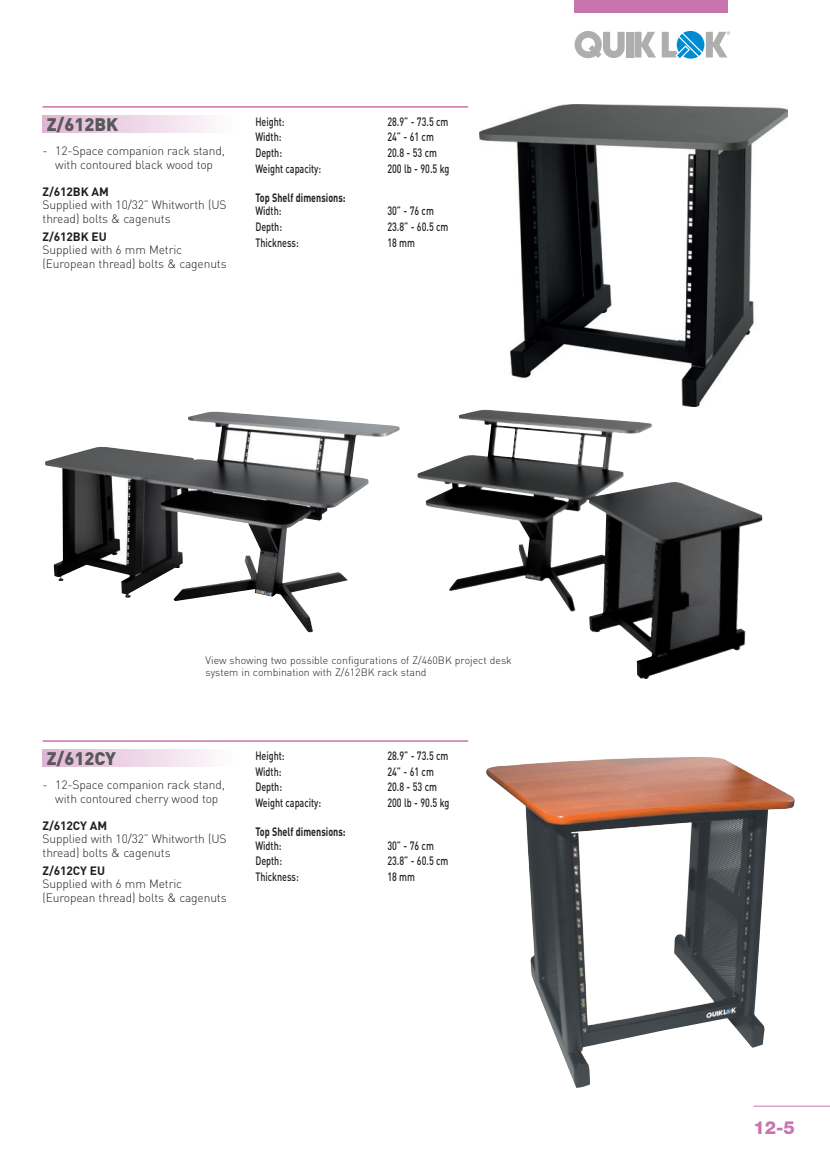
<style>
.page{position:relative;width:830px;height:1170px;background:#fff}
.page>*{position:absolute;margin:0;border:0;box-sizing:border-box;transform-origin:0 0}
.Nome{font:900 18px "DIN";color:#57585a}
.t1{font:800 18px "Helvetica Neue LT Std";color:#ca74af}
.Descrizione{font:300 12px/13.5px "DIN";letter-spacing:-.01em;color:#231f20}
.Caratteristiche{font:500 12px "DIN";color:#231f20;scale:.75 1}
.Caratteristiche-2{font:700 12px "DIN";color:#231f20;scale:.75 1}
.Descrizione-2{font:700 12px "DIN";letter-spacing:-.01em;color:#231f20}
.Normale{font:300 10.5px/12px "DIN";color:#231f20}
</style>
<div class="page">
<svg style="left:634px;top:32px;width:21px;height:25px"></svg>
<div style="left:625px;top:32px;width:7px;height:25px;background:#aeaeae"></div>
<svg style="left:661px;top:31px;width:68px;height:28px"></svg>
<svg style="left:574px;top:31px;width:50px;height:27px"></svg>
<hr style="left:753px;top:1105px;width:76px;height:1px;background:#ca74af">
<div style="left:574px;top:0;width:153px;height:13px;background:#ca74af"></div>
<div style="left:43px;top:115px;width:191px;height:17px;background:linear-gradient(to right,#e0b5d4,#fefcfd)"></div>
<img style="left:479px;top:105px;width:307px;height:301px">
<hr style="left:43px;top:106px;width:425px;height:2px;background:#ca74af">
<img style="left:45px;top:412px;width:236px;height:189px">
<div style="left:43px;top:749px;width:191px;height:17px;background:linear-gradient(to right,#e0b5d4,#fefcfd)"></div>
<img style="left:486px;top:757px;width:308px;height:330px">
<hr style="left:43px;top:740px;width:425px;height:1px;background:#ca74af">
<img style="left:417px;top:410px;width:328px;height:269px">
<p class="Nome" style="left:47px;top:112px;width:73px">Z/612BK</p>
<p class="Descrizione" style="left:43px;top:144px;width:184px;text-align:center">- 12-Space companion rack stand, with contoured black wood top</p>
<p class="Descrizione-2" style="left:43px;top:183px;width:68px">Z/612BK AM</p>
<p class="Descrizione" style="left:43px;top:198px;width:185px">Supplied with 10/32” Whitworth (US thread) bolts &amp; cagenuts</p>
<p class="Descrizione-2" style="left:43px;top:228px;width:66px">Z/612BK EU</p>
<p class="Descrizione" style="left:43px;top:243px;width:185px">Supplied with 6 mm Metric (European thread) bolts &amp; cagenuts</p>
<p class="Caratteristiche" style="left:255px;top:114px;width:41px">Height:</p>
<p class="Caratteristiche" style="left:387px;top:114px;width:83px">28.9” - 73.5 cm</p>
<p class="Caratteristiche" style="left:255px;top:129px;width:36px">Width:</p>
<p class="Caratteristiche" style="left:387px;top:129px;width:64px">24” - 61 cm</p>
<p class="Caratteristiche" style="left:255px;top:145px;width:37px">Depth:</p>
<p class="Caratteristiche" style="left:387px;top:145px;width:68px">20.8 - 53 cm</p>
<p class="Caratteristiche" style="left:255px;top:161px;width:89px">Weight capacity:</p>
<p class="Caratteristiche" style="left:387px;top:161px;width:84px">200 lb - 90.5 kg</p>
<p class="Caratteristiche-2" style="left:255px;top:190px;width:122px">Top Shelf dimensions:</p>
<p class="Caratteristiche" style="left:255px;top:203px;width:36px">Width:</p>
<p class="Caratteristiche" style="left:387px;top:203px;width:64px">30” - 76 cm</p>
<p class="Caratteristiche" style="left:255px;top:219px;width:37px">Depth:</p>
<p class="Caratteristiche" style="left:387px;top:219px;width:83px">23.8” - 60.5 cm</p>
<p class="Caratteristiche" style="left:255px;top:234px;width:59px">Thickness:</p>
<p class="Caratteristiche" style="left:387px;top:234px;width:39px">18 mm</p>
<p class="Normale" style="left:205px;top:654px;width:307px">View showing two possible configurations of Z/460BK project desk system in combination with Z/612BK rack stand</p>
<p class="Nome" style="left:47px;top:746px;width:71px">Z/612CY</p>
<p class="Descrizione" style="left:43px;top:778px;width:184px;text-align:center">- 12-Space companion rack stand, with contoured cherry wood top</p>
<p class="Descrizione-2" style="left:43px;top:817px;width:66px">Z/612CY AM</p>
<p class="Descrizione" style="left:43px;top:832px;width:185px">Supplied with 10/32” Whitworth (US thread) bolts &amp; cagenuts</p>
<p class="Descrizione-2" style="left:43px;top:862px;width:64px">Z/612CY EU</p>
<p class="Descrizione" style="left:43px;top:877px;width:185px">Supplied with 6 mm Metric (European thread) bolts &amp; cagenuts</p>
<p class="Caratteristiche" style="left:255px;top:748px;width:41px">Height:</p>
<p class="Caratteristiche" style="left:387px;top:748px;width:83px">28.9” - 73.5 cm</p>
<p class="Caratteristiche" style="left:255px;top:763px;width:36px">Width:</p>
<p class="Caratteristiche" style="left:387px;top:763px;width:64px">24” - 61 cm</p>
<p class="Caratteristiche" style="left:255px;top:779px;width:37px">Depth:</p>
<p class="Caratteristiche" style="left:387px;top:779px;width:68px">20.8 - 53 cm</p>
<p class="Caratteristiche" style="left:255px;top:794px;width:89px">Weight capacity:</p>
<p class="Caratteristiche" style="left:387px;top:794px;width:84px">200 lb - 90.5 kg</p>
<p class="Caratteristiche-2" style="left:255px;top:823px;width:122px">Top Shelf dimensions:</p>
<p class="Caratteristiche" style="left:255px;top:837px;width:36px">Width:</p>
<p class="Caratteristiche" style="left:387px;top:837px;width:64px">30” - 76 cm</p>
<p class="Caratteristiche" style="left:255px;top:853px;width:37px">Depth:</p>
<p class="Caratteristiche" style="left:387px;top:853px;width:83px">23.8” - 60.5 cm</p>
<p class="Caratteristiche" style="left:255px;top:868px;width:59px">Thickness:</p>
<p class="Caratteristiche" style="left:387px;top:868px;width:39px">18 mm</p>
<h1 class="t1" style="left:753px;top:1116px;width:43px">12-5</h1>
</div>
